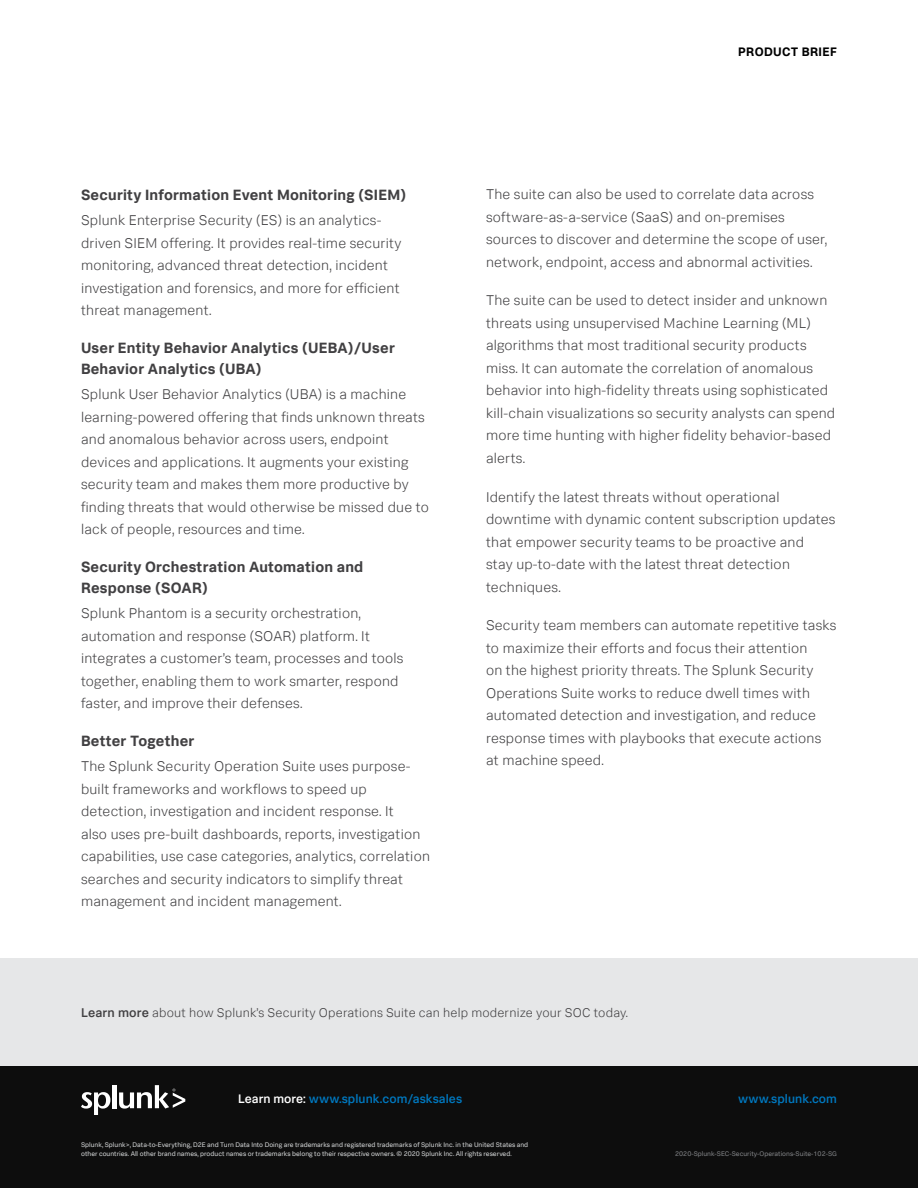
<style>
.page{position:relative;width:918px;height:1188px;background:#fff}
.page>*{position:absolute;margin:0;border:0;box-sizing:border-box;transform-origin:0 0}
.Green_Subheads{font:700 15px/21px "Splunk Data Sans";letter-spacing:.015em;color:#414042}
.Body_Text{font:300 14.25px/22.5px "Splunk Data Sans";letter-spacing:.015em;color:#414042}
.t1{font:300 12.75px "Splunk Data Sans";letter-spacing:.015em;color:#414042}
.t2{font:500 12.45px "Splunk Data Sans";letter-spacing:.005em;color:#0077be}
.t3{font:700 12.3px "Splunk Data Sans";letter-spacing:.03em;color:#000}
.t4{font:6.75px/8.7px "Splunk Data Sans";color:#d1d3d4}
.t5{font:6.75px "Splunk Data Sans";color:#808285}
.s1{font-weight:500}
.s2{color:#fff}
</style>
<div class="page">
<div style="left:0;top:958px;width:918px;height:108px;background:#e6e7e8"></div>
<div style="left:0;top:1066px;width:918px;height:122px;background:#0d0d0d"></div>
<svg style="left:81px;top:1092px;width:29px;height:22px"></svg>
<hr style="left:112px;top:1085px;width:4px;height:23px;background:#fff">
<svg style="left:119px;top:1085px;width:66px;height:24px"></svg>
<p class="Green_Subheads" style="left:81px;top:184px;width:327px">Security Information Event Monitoring (SIEM)</p>
<p class="Body_Text" style="left:81px;top:209px;width:322px">Splunk Enterprise Security (ES) is an analytics&shy;driven SIEM offering. It provides real-time security monitoring, advanced threat detection, incident investigation and forensics, and more for efficient threat management.</p>
<p class="Green_Subheads" style="left:81px;top:337px;width:315px">User Entity Behavior Analytics (UEBA)/User<br>Behavior Analytics (UBA)</p>
<p class="Body_Text" style="left:81px;top:383px;width:349px">Splunk User Behavior Analytics (UBA) is a machine learning-powered offering that finds unknown threats and anomalous behavior across users, endpoint devices and applications. It augments your existing security team and makes them more productive by finding threats that would otherwise be missed due to lack of people, resources and time.</p>
<p class="Green_Subheads" style="left:81px;top:556px;width:284px">Security Orchestration Automation and<br>Response (SOAR)</p>
<p class="Body_Text" style="left:81px;top:602px;width:324px">Splunk Phantom is a security orchestration, automation and response (SOAR) platform. It integrates a customer’s team, processes and tools together, enabling them to work smarter, respond faster, and improve their defenses.</p>
<p class="Green_Subheads" style="left:81px;top:730px;width:115px">Better Together</p>
<p class="Body_Text" style="left:81px;top:755px;width:351px">The Splunk Security Operation Suite uses purpose&shy;built frameworks and workflows to speed up detection, investigation and incident response. It<br>also uses pre-built dashboards, reports, investigation capabilities, use case categories, analytics, correlation searches and security indicators to simplify threat management and incident management.</p>
<p class="t3" style="left:738px;top:44px;width:100px">PRODUCT BRIEF</p>
<p class="Body_Text" style="left:486px;top:183px;width:343px">The suite can also be used to correlate data across software-as-a-service (SaaS) and on-premises sources to discover and determine the scope of user, network, endpoint, access and abnormal activities.</p>
<p class="Body_Text" style="left:486px;top:289px;width:351px">The suite can be used to detect insider and unknown threats using unsupervised Machine Learning (ML) algorithms that most traditional security products miss. It can automate the correlation of anomalous behavior into high-fidelity threats using sophisticated kill-chain visualizations so security analysts can spend more time hunting with higher fidelity behavior-based alerts.</p>
<p class="Body_Text" style="left:486px;top:485px;width:351px">Identify the latest threats without operational downtime with dynamic content subscription updates that empower security teams to be proactive and<br>stay up-to-date with the latest threat detection techniques.</p>
<p class="Body_Text" style="left:486px;top:614px;width:352px">Security team members can automate repetitive tasks to maximize their efforts and focus their attention<br>on the highest priority threats. The Splunk Security Operations Suite works to reduce dwell times with automated detection and investigation, and reduce response times with playbooks that execute actions at machine speed.</p>
<p class="t1" style="left:81px;top:1005px;width:549px"><span class="s1">Learn more</span> about how Splunk’s Security Operations Suite can help modernize your SOC today.</p>
<p class="t2" style="left:238px;top:1091px;width:226px"><span class="s2">Learn more:</span> www.splunk.com/asksales</p>
<p class="t2" style="left:738px;top:1091px;width:100px">www.splunk.com</p>
<p class="t4" style="left:81px;top:1141px;width:449px">Splunk, Splunk&gt;, Data-to-Everything, D2E and Turn Data Into Doing are trademarks and registered trademarks of Splunk Inc. in the United States and other countries. All other brand names, product names or trademarks belong to their respective owners. © 2020 Splunk Inc. All rights reserved.</p>
<p class="t5" style="left:675px;top:1150px;width:163px">2020-Splunk-SEC-Security-Operations-Suite-102-SG</p>
</div>
